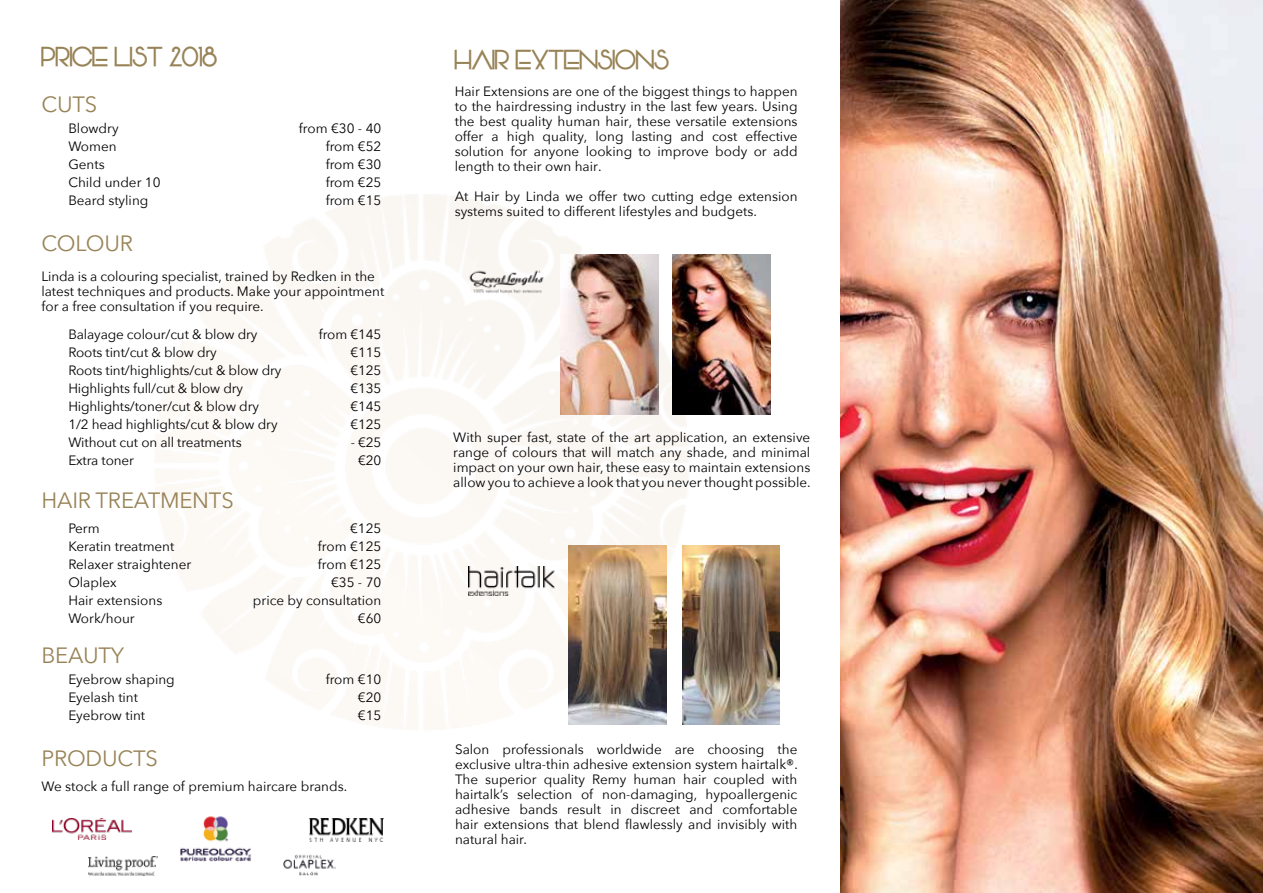
<style>
.page{position:relative;width:1263px;height:893px;background:#fff}
.page>*{position:absolute;margin:0;border:0;box-sizing:border-box;transform-origin:0 0}
.t1{font:700 27px "Vonique 64";letter-spacing:-.01em;color:#988357}
.t2{font:22.05px "Avenir Next";letter-spacing:-.01em;color:#988357}
.t3{font:13.5px/15px "Avenir Next";color:#000;text-align:justify}
</style>
<div class="page">
<img style="left:841px;top:0;width:422px;height:893px">
<img style="left:154px;top:195px;width:570px;height:534px">
<img style="left:468px;top:567px;width:86px;height:28px">
<img style="left:561px;top:254px;width:98px;height:161px">
<img style="left:673px;top:254px;width:98px;height:161px">
<img style="left:461px;top:254px;width:90px;height:64px">
<img style="left:568px;top:546px;width:98px;height:178px">
<img style="left:682px;top:546px;width:97px;height:178px">
<img style="left:309px;top:818px;width:74px;height:23px">
<img style="left:88px;top:857px;width:70px;height:18px">
<img style="left:283px;top:854px;width:53px;height:22px">
<img style="left:181px;top:816px;width:70px;height:46px">
<img style="left:52px;top:818px;width:80px;height:21px">
<h1 class="t1" style="left:41px;top:40px;width:178px">PRICE LIST 2018</h1>
<h2 class="t2" style="left:41px;top:85px;width:57px">CUTS</h2>
<p class="t3" style="left:68px;top:120px;width:52px">Blowdry</p>
<p class="t3" style="left:299px;top:120px;width:84px">from €30 - 40</p>
<p class="t3" style="left:68px;top:138px;width:50px">Women</p>
<p class="t3" style="left:326px;top:138px;width:57px">from €52</p>
<p class="t3" style="left:68px;top:156px;width:38px">Gents</p>
<p class="t3" style="left:326px;top:156px;width:57px">from €30</p>
<p class="t3" style="left:68px;top:174px;width:94px">Child under 10</p>
<p class="t3" style="left:326px;top:174px;width:57px">from €25</p>
<p class="t3" style="left:68px;top:192px;width:82px">Beard styling</p>
<p class="t3" style="left:326px;top:192px;width:57px">from €15</p>
<h2 class="t2" style="left:41px;top:225px;width:93px">COLOUR</h2>
<p class="t3" style="left:41px;top:268px;width:344px;text-align:left">Linda is a colouring specialist, trained by Redken in the latest techniques and products. Make your appointment for a free consultation if you require.</p>
<p class="t3" style="left:68px;top:326px;width:191px">Balayage colour/cut &amp; blow dry</p>
<p class="t3" style="left:319px;top:326px;width:64px">from €145</p>
<p class="t3" style="left:68px;top:344px;width:150px">Roots tint/cut &amp; blow dry</p>
<p class="t3" style="left:350px;top:344px;width:32px">€115</p>
<p class="t3" style="left:68px;top:362px;width:215px">Roots tint/highlights/cut &amp; blow dry</p>
<p class="t3" style="left:350px;top:362px;width:32px">€125</p>
<p class="t3" style="left:68px;top:380px;width:176px">Highlights full/cut &amp; blow dry</p>
<p class="t3" style="left:350px;top:380px;width:32px">€135</p>
<p class="t3" style="left:68px;top:398px;width:192px">Highlights/toner/cut &amp; blow dry</p>
<p class="t3" style="left:350px;top:398px;width:32px">€145</p>
<p class="t3" style="left:68px;top:416px;width:211px">1/2 head highlights/cut &amp; blow dry</p>
<p class="t3" style="left:350px;top:416px;width:32px">€125</p>
<p class="t3" style="left:68px;top:434px;width:175px">Without cut on all treatments</p>
<p class="t3" style="left:351px;top:434px;width:32px">- €25</p>
<p class="t3" style="left:68px;top:452px;width:67px">Extra toner</p>
<p class="t3" style="left:358px;top:452px;width:25px">€20</p>
<h2 class="t2" style="left:41px;top:482px;width:194px">HAIR TREATMENTS</h2>
<p class="t3" style="left:68px;top:520px;width:33px">Perm</p>
<p class="t3" style="left:350px;top:520px;width:33px">€125</p>
<p class="t3" style="left:68px;top:538px;width:108px">Keratin treatment</p>
<p class="t3" style="left:318px;top:538px;width:65px">from €125</p>
<p class="t3" style="left:68px;top:556px;width:125px">Relaxer straightener</p>
<p class="t3" style="left:318px;top:556px;width:65px">from €125</p>
<p class="t3" style="left:68px;top:574px;width:50px">Olaplex</p>
<p class="t3" style="left:331px;top:574px;width:52px">€35 - 70</p>
<p class="t3" style="left:68px;top:592px;width:95px">Hair extensions</p>
<p class="t3" style="left:253px;top:592px;width:130px">price by consultation</p>
<p class="t3" style="left:68px;top:610px;width:68px">Work/hour</p>
<p class="t3" style="left:358px;top:610px;width:25px">€60</p>
<h2 class="t2" style="left:41px;top:636px;width:84px">BEAUTY</h2>
<p class="t3" style="left:68px;top:671px;width:108px">Eyebrow shaping</p>
<p class="t3" style="left:326px;top:671px;width:57px">from €10</p>
<p class="t3" style="left:68px;top:689px;width:71px">Eyelash tint</p>
<p class="t3" style="left:358px;top:689px;width:25px">€20</p>
<p class="t3" style="left:68px;top:707px;width:78px">Eyebrow tint</p>
<p class="t3" style="left:358px;top:707px;width:25px">€15</p>
<h2 class="t2" style="left:41px;top:740px;width:118px">PRODUCTS</h2>
<p class="t3" style="left:41px;top:778px;width:307px">We stock a full range of premium haircare brands.</p>
<h1 class="t1" style="left:455px;top:43px;width:216px">HAIR EXTENSIONS</h1>
<p class="t3" style="left:455px;top:84px;width:344px">Hair Extensions are one of the biggest things to happen to the hairdressing industry in the last few years. Using the best quality human hair, these versatile extensions offer a high quality, long lasting and cost effective solution for anyone looking to improve body or add length to their own hair.</p>
<p class="t3" style="left:455px;top:189px;width:344px">At Hair by Linda we offer two cutting edge extension systems suited to different lifestyles and budgets.</p>
<p class="t3" style="left:453px;top:429px;width:359px">With super fast, state of the art application, an extensive range of colours that will match any shade, and minimal impact on your own hair, these easy to maintain extensions allow you to achieve a look that you never thought possible.</p>
<p class="t3" style="left:455px;top:741px;width:344px">Salon professionals worldwide are choosing the exclusive ultra-thin adhesive extension system hairtalk®.<br>The superior quality Remy human hair coupled with hairtalk’s selection of non-damaging, hypoallergenic adhesive bands result in discreet and comfortable hair extensions that blend flawlessly and invisibly with natural hair.</p>
</div>
